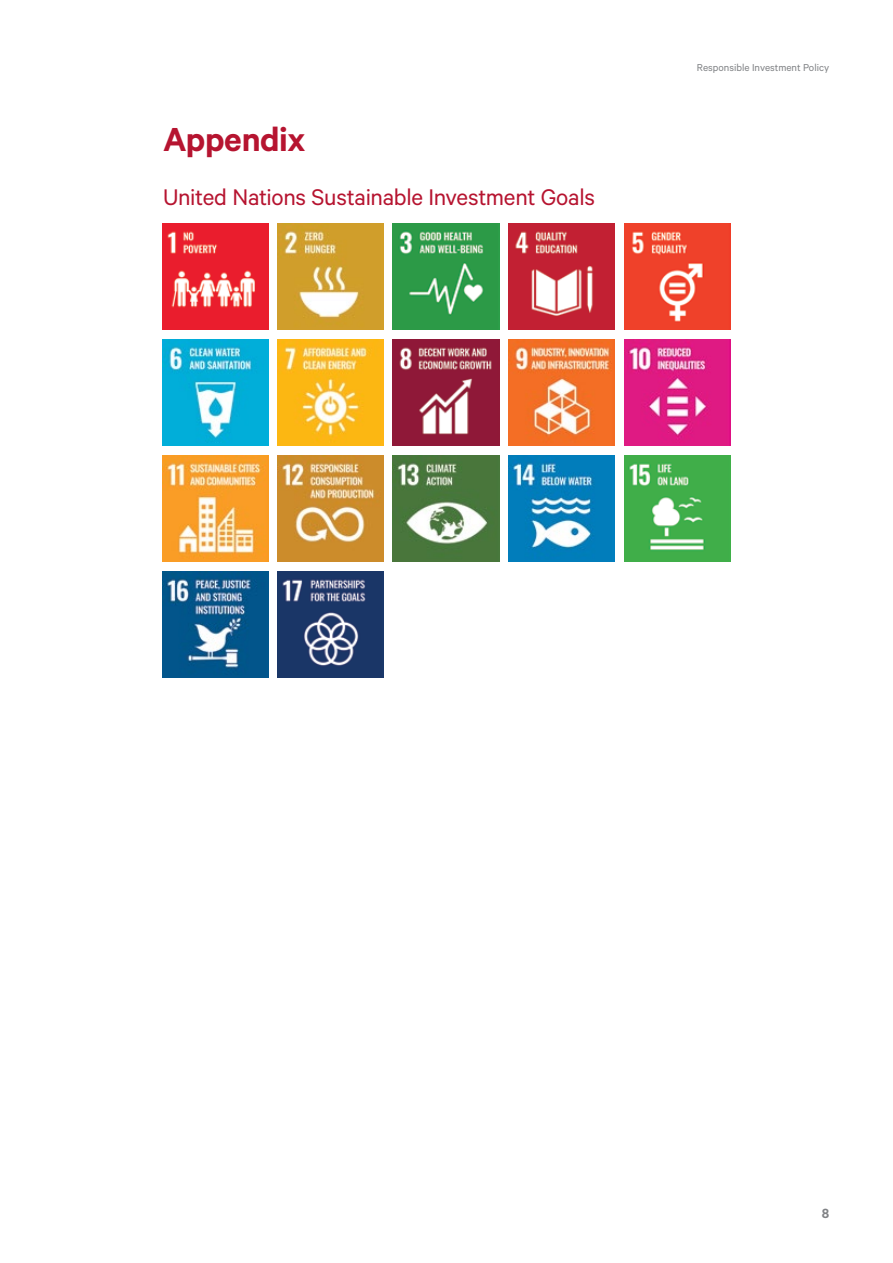
<style>
.page{position:relative;width:893px;height:1263px;background:#fff}
.page>*{position:absolute;margin:0;border:0;box-sizing:border-box;transform-origin:0 0}
.t1{font:600 37.5px "Calibre";letter-spacing:-.01em;color:#b61430}
.t2{font:25.5px "Calibre";letter-spacing:-.01em;color:#b61430}
.t3{font:600 15px "Calibre";color:#808285}
.t4{font:11.25px "Calibre";color:#808285}
</style>
<div class="page">
<img style="left:162px;top:224px;width:106px;height:106px">
<img style="left:162px;top:340px;width:106px;height:106px">
<img style="left:162px;top:455px;width:106px;height:107px">
<img style="left:162px;top:571px;width:106px;height:107px">
<img style="left:624px;top:223px;width:107px;height:107px">
<img style="left:624px;top:339px;width:107px;height:107px">
<img style="left:624px;top:455px;width:107px;height:107px">
<img style="left:277px;top:223px;width:107px;height:107px">
<img style="left:277px;top:339px;width:107px;height:107px">
<img style="left:277px;top:455px;width:107px;height:107px">
<img style="left:277px;top:571px;width:107px;height:107px">
<img style="left:393px;top:223px;width:106px;height:107px">
<img style="left:393px;top:339px;width:106px;height:107px">
<img style="left:393px;top:455px;width:106px;height:107px">
<img style="left:508px;top:223px;width:107px;height:107px">
<img style="left:508px;top:339px;width:107px;height:107px">
<img style="left:508px;top:455px;width:107px;height:107px">
<h1 class="t1" style="left:163px;top:117px;width:144px">Appendix</h1>
<p class="t2" style="left:163px;top:182px;width:433px">United Nations Sustainable Investment Goals</p>
<p class="t4" style="left:697px;top:61px;width:134px">Responsible Investment Policy</p>
<p class="t3" style="left:822px;top:1205px;width:9px">8</p>
</div>
